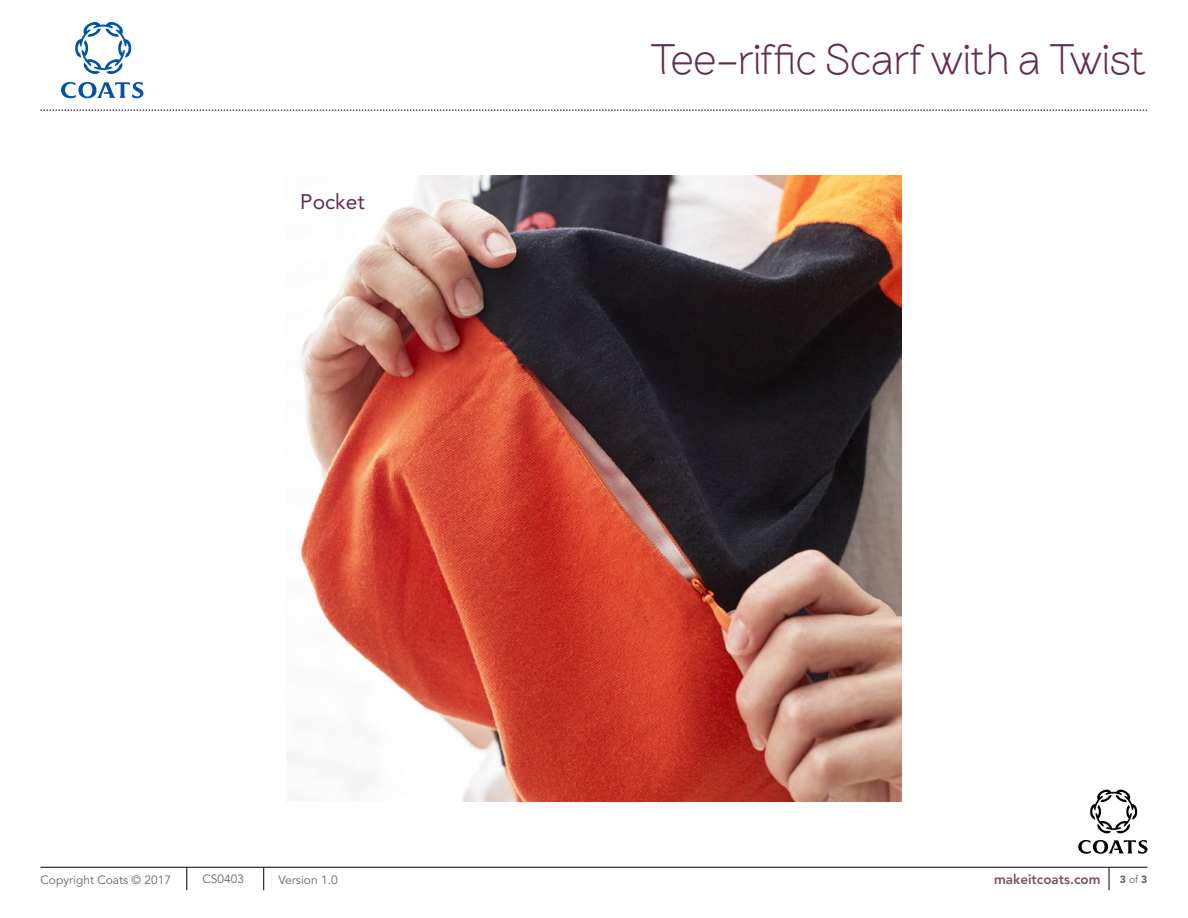
<style>
.page{position:relative;width:1188px;height:918px;background:#fff}
.page>*{position:absolute;margin:0;border:0;box-sizing:border-box;transform-origin:0 0}
.t1{font:300 43.5px "Brownstone Sans";letter-spacing:-.005em;color:#632d4f}
.t2{font:21px "Avenir LT Std";color:#632d4f}
.t3{font:800 13.5px "Avenir LT Std";color:#755267}
.t4{font:12px "Avenir LT Std";color:#666}
.t5{font:900 10.5px "Avenir LT Std";color:#666}
.s1{font-weight:400}
</style>
<div class="page">
<svg style="left:1078px;top:840px;width:70px;height:14px"></svg>
<svg style="left:1090px;top:790px;width:47px;height:44px"></svg>
<img style="left:286px;top:176px;width:616px;height:626px">
<svg style="left:40px;top:110px;width:1108px;height:1px"></svg>
<svg style="left:1109px;top:868px;width:1px;height:22px"></svg>
<hr style="left:40px;top:867px;width:1108px;height:1px;background:#000">
<svg style="left:61px;top:82px;width:82px;height:16px"></svg>
<svg style="left:75px;top:22px;width:56px;height:52px"></svg>
<svg style="left:187px;top:867px;width:1px;height:23px"></svg>
<svg style="left:263px;top:867px;width:1px;height:23px"></svg>
<h2 class="t2" style="left:300px;top:190px;width:66px">Pocket</h2>
<h1 class="t1" style="left:651px;top:34px;width:496px">Tee-riffic Scarf with a Twist</h1>
<p class="t4" style="left:40px;top:873px;width:132px">Copyright Coats © 2017</p>
<p class="t4" style="left:202px;top:872px;width:43px">CS0403</p>
<p class="t4" style="left:279px;top:873px;width:61px">Version 1.0</p>
<p class="t3" style="left:994px;top:872px;width:108px">makeitcoats.com</p>
<p class="t5" style="left:1120px;top:873px;width:29px">3 <span class="s1">of</span> 3</p>
</div>
